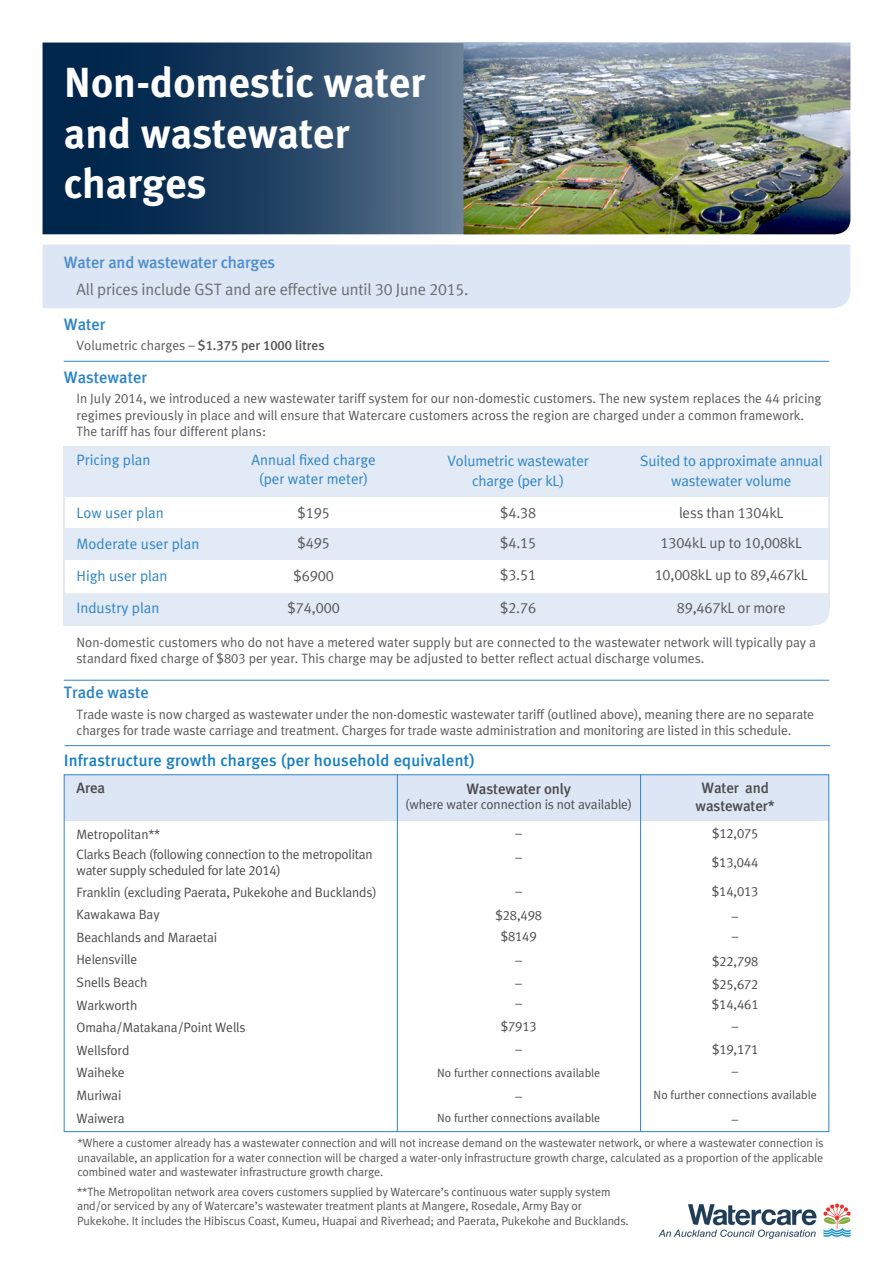
<style>
.page{position:relative;width:893px;height:1263px;background:#fff}
.page>*{position:absolute;margin:0;border:0;box-sizing:border-box;transform-origin:0 0}
.t1{font:700 42px/50.4px "Meta Plus";color:#fff}
.t2{font:500 16.5px "Meta Plus";letter-spacing:.01em;color:#167fc3}
.heading_1{font:16.5px "Meta Plus Normal";letter-spacing:-.01em;color:#6c6d70}
.heading_1-2{font:500 16.5px "Meta Plus";letter-spacing:-.01em;color:#4e8ecb}
.t3{font:500 16.5px "Meta Plus";color:#2e84c5}
.t4{font:15px/19.5px "Meta Plus Normal";color:#2e84c5;text-align:center}
.t5{font:15px "Meta Plus Normal Caps";letter-spacing:-.01em;color:#57585a}
.t6{font:500 15px "Meta Plus";letter-spacing:-.01em;color:#4b4c4d}
.t7{font:15px "Meta Plus Normal";letter-spacing:-.01em;color:#57585a}
.t8{font:13.5px/16.2px "Meta Plus Normal";color:#57585a}
.t9{font:13.5px/16.2px "Meta Plus Normal";letter-spacing:-.01em;color:#4b4c4d}
.t10{font:13.5px "Meta Plus Normal Caps";letter-spacing:-.01em;color:#4b4c4d}
.t11{font:12px/14.4px "Meta Plus Normal";letter-spacing:-.01em;color:#57585a;text-align:justify}
.t12{font:12px "Meta Plus Normal";color:#4b4c4d}
.s1{font-family:"Meta Plus Normal Caps"}
.s2{font-family:"Meta Plus";font-weight:500}
.s3{font-family:"Meta Plus Medium Caps"}
.s4{font-family:"Meta Plus Normal"}
</style>
<div class="page">
<svg style="left:43px;top:43px;width:420px;height:191px;background:#214263"></svg>
<div style="left:43px;top:244px;width:807px;height:64px;background:#dce6f4"></div>
<hr style="left:64px;top:361px;width:765px;height:1px;background:#2e84c5">
<img style="left:658px;top:1203px;width:193px;height:36px">
<img style="left:463px;top:43px;width:387px;height:191px">
<div style="left:64px;top:593px;width:765px;height:32px;background:#e2eaf6"></div>
<div style="left:64px;top:446px;width:765px;height:51px;background:#e2eaf6"></div>
<div style="left:64px;top:528px;width:765px;height:32px;background:#e2eaf6"></div>
<hr style="left:64px;top:680px;width:765px;height:1px;background:#2e84c5">
<hr style="left:65px;top:745px;width:765px;height:1px;background:#2e84c5">
<div style="left:65px;top:775px;width:764px;height:46px;background:#dce6f4"></div>
<hr style="left:397px;top:775px;width:1px;height:357px;background:#2e84c5">
<hr style="left:640px;top:774px;width:1px;height:357px;background:#2e84c5">
<p class="t1" style="left:64px;top:57px;width:363px">Non-domestic water and wastewater</p>
<p class="t1" style="left:64px;top:158px;width:144px">charges</p>
<p class="heading_1-2" style="left:64px;top:253px;width:213px">Water and wastewater charges</p>
<p class="heading_1" style="left:77px;top:280px;width:393px">All prices include GST and are effective until <span class="s1">30</span> June <span class="s1">2015.</span></p>
<p class="t3" style="left:64px;top:315px;width:43px">Water</p>
<p class="t8" style="left:77px;top:337px;width:250px">Volumetric charges – <span class="s2">$</span><span class="s3">1.375</span> <span class="s2">per</span> <span class="s3">1000</span> <span class="s2">litres</span></p>
<p class="t3" style="left:64px;top:368px;width:85px">Wastewater</p>
<p class="t8" style="left:77px;top:390px;width:747px">In July <span class="s1">2014</span>, we introduced a new wastewater tariff system for our non-domestic customers. The new system replaces the <span class="s1">44</span> pricing regimes previously in place and will ensure that Watercare customers across the region are charged under a common framework.<br>The tariff has four different plans:</p>
<p class="t4" style="left:77px;top:450px;width:75px">Pricing plan</p>
<p class="t4" style="left:77px;top:503px;width:89px">Low user plan</p>
<p class="t4" style="left:77px;top:533px;width:124px">Moderate user plan</p>
<p class="t4" style="left:77px;top:566px;width:92px">High user plan</p>
<p class="t4" style="left:77px;top:598px;width:84px">Industry plan</p>
<p class="t4" style="left:252px;top:450px;width:126px">Annual fixed charge (per water meter)</p>
<p class="t5" style="left:297px;top:504px;width:34px">$195</p>
<p class="t5" style="left:297px;top:535px;width:34px">$495</p>
<p class="t5" style="left:293px;top:567px;width:42px">$6900</p>
<p class="t5" style="left:287px;top:599px;width:54px">$74,000</p>
<p class="t4" style="left:640px;top:451px;width:184px">Suited to approximate annual wastewater volume</p>
<p class="t7" style="left:679px;top:504px;width:106px">less than <span class="s1">1304</span>kL</p>
<p class="t5" style="left:661px;top:534px;width:143px">1304<span class="s4">kL up to</span> 10,008<span class="s4">kL</span></p>
<p class="t5" style="left:655px;top:566px;width:155px">10,008<span class="s4">kL up to</span> 89,467<span class="s4">kL</span></p>
<p class="t7" style="left:677px;top:599px;width:110px"><span class="s1">89,467</span>kL or more</p>
<p class="t4" style="left:447px;top:451px;width:143px">Volumetric wastewater charge (per kL)</p>
<p class="t5" style="left:500px;top:504px;width:37px">$4.38</p>
<p class="t5" style="left:500px;top:534px;width:37px">$4.15</p>
<p class="t5" style="left:500px;top:566px;width:37px">$3.51</p>
<p class="t5" style="left:500px;top:599px;width:37px">$2.76</p>
<p class="t8" style="left:77px;top:634px;width:741px">Non-domestic customers who do not have a metered water supply but are connected to the wastewater network will typically pay a standard fixed charge of $<span class="s1">803</span> per year. This charge may be adjusted to better reflect actual discharge volumes.</p>
<p class="t3" style="left:64px;top:683px;width:87px">Trade waste</p>
<p class="t8" style="left:77px;top:706px;width:739px">Trade waste is now charged as wastewater under the non-domestic wastewater tariff (outlined above), meaning there are no separate charges for trade waste carriage and treatment. Charges for trade waste administration and monitoring are listed in this schedule.</p>
<p class="t2" style="left:64px;top:751px;width:413px">Infrastructure growth charges (per household equivalent)</p>
<p class="t6" style="left:77px;top:779px;width:30px">Area</p>
<p class="t9" style="left:77px;top:826px;width:85px">Metropolitan**</p>
<p class="t9" style="left:77px;top:846px;width:298px">Clarks Beach (following connection to the metropolitan water supply scheduled for late <span class="s1">2014</span>)</p>
<p class="t9" style="left:77px;top:884px;width:302px">Franklin (excluding Paerata, Pukekohe and Bucklands)</p>
<p class="t9" style="left:77px;top:906px;width:85px">Kawakawa Bay</p>
<p class="t9" style="left:77px;top:929px;width:142px">Beachlands and Maraetai</p>
<p class="t9" style="left:77px;top:951px;width:62px">Helensville</p>
<p class="t9" style="left:77px;top:974px;width:72px">Snells Beach</p>
<p class="t9" style="left:77px;top:997px;width:62px">Warkworth</p>
<p class="t9" style="left:77px;top:1019px;width:171px">Omaha/Matakana/Point Wells</p>
<p class="t9" style="left:77px;top:1042px;width:54px">Wellsford</p>
<p class="t9" style="left:77px;top:1064px;width:50px">Waiheke</p>
<p class="t9" style="left:77px;top:1087px;width:46px">Muriwai</p>
<p class="t9" style="left:77px;top:1109px;width:50px">Waiwera</p>
<p class="t6" style="left:466px;top:780px;width:106px">Wastewater only</p>
<p class="t9" style="left:405px;top:796px;width:229px">(where water connection is not available)</p>
<p class="t10" style="left:515px;top:825px;width:8px">–</p>
<p class="t10" style="left:515px;top:850px;width:8px">–</p>
<p class="t9" style="left:515px;top:882px;width:8px">–</p>
<p class="t10" style="left:495px;top:908px;width:48px">$28,498</p>
<p class="t10" style="left:501px;top:928px;width:37px"><span class="s4">$</span>8149</p>
<p class="t9" style="left:515px;top:952px;width:8px">–</p>
<p class="t10" style="left:515px;top:975px;width:8px">–</p>
<p class="t10" style="left:515px;top:995px;width:8px">–</p>
<p class="t10" style="left:501px;top:1018px;width:37px"><span class="s4">$</span>7913</p>
<p class="t9" style="left:515px;top:1041px;width:8px">–</p>
<p class="t12" style="left:437px;top:1065px;width:165px">No further connections available</p>
<p class="t9" style="left:515px;top:1088px;width:8px">–</p>
<p class="t12" style="left:437px;top:1111px;width:165px">No further connections available</p>
<p class="t6" style="left:701px;top:779px;width:69px">Water and</p>
<p class="t6" style="left:696px;top:797px;width:81px">wastewater*</p>
<p class="t10" style="left:712px;top:826px;width:48px">$12,075</p>
<p class="t10" style="left:712px;top:855px;width:48px">$13,044</p>
<p class="t10" style="left:712px;top:884px;width:48px"><span class="s4">$</span>14,013</p>
<p class="t9" style="left:732px;top:908px;width:8px">–</p>
<p class="t9" style="left:732px;top:928px;width:8px">–</p>
<p class="t10" style="left:712px;top:953px;width:48px">$22,798</p>
<p class="t10" style="left:712px;top:976px;width:48px"><span class="s4">$</span>25,672</p>
<p class="t10" style="left:712px;top:996px;width:48px"><span class="s4">$</span>14,461</p>
<p class="t10" style="left:732px;top:1019px;width:8px">–</p>
<p class="t10" style="left:712px;top:1041px;width:48px"><span class="s4">$</span>19,171</p>
<p class="t9" style="left:732px;top:1063px;width:8px">–</p>
<p class="t12" style="left:654px;top:1088px;width:165px">No further connections available</p>
<p class="t9" style="left:732px;top:1111px;width:8px">–</p>
<p class="t11" style="left:77px;top:1135px;width:748px">*Where a customer already has a wastewater connection and will not increase demand on the wastewater network, or where a wastewater connection is unavailable, an application for a water connection will be charged a water-only infrastructure growth charge, calculated as a proportion of the applicable combined water and wastewater infrastructure growth charge.</p>
<p class="t11" style="left:77px;top:1184px;width:553px;text-align:left">**The Metropolitan network area covers customers supplied by Watercare’s continuous water supply system and/or serviced by any of Watercare’s wastewater treatment plants at Mangere, Rosedale, Army Bay or<br>Pukekohe. It includes the Hibiscus Coast, Kumeu, Huapai and Riverhead; and Paerata, Pukekohe and Bucklands.</p>
</div>
